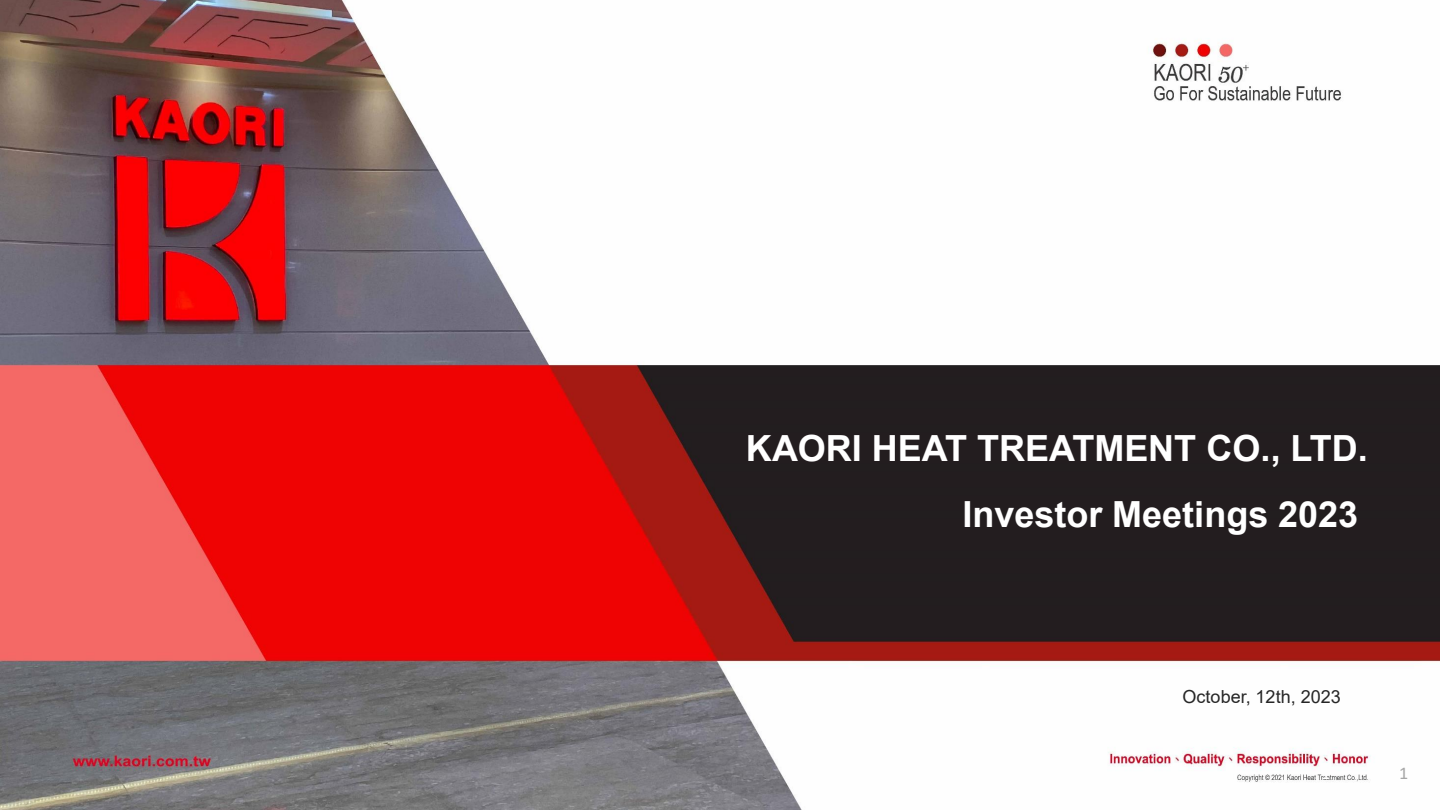
<style>
.page{position:relative;width:1440px;height:810px;background:#fff}
.page>*{position:absolute;margin:0;border:0;box-sizing:border-box;transform-origin:0 0}
.t1{font:700 36px "Arial";color:#fff}
.t2{font:18px "Arial";letter-spacing:.005em;color:#262626}
.t3{font:18px "Calibri";color:#fff}
.t4{font:18px "Calibri";color:#a6a6a6}
</style>
<div class="page">
<img style="left:0;top:0;width:1440px;height:810px">
<p class="t1" style="left:746px;top:423px;width:623px">KAORI HEAT TREATMENT CO., LTD.</p>
<p class="t1" style="left:962px;top:489px;width:397px">Investor Meetings 2023</p>
<p class="t2" style="left:1183px;top:684px;width:160px">October, 12th, 2023</p>
<p class="t3" style="left:1321px;top:760px;width:11px">1</p>
<p class="t4" style="left:1399px;top:760px;width:11px">1</p>
</div>
